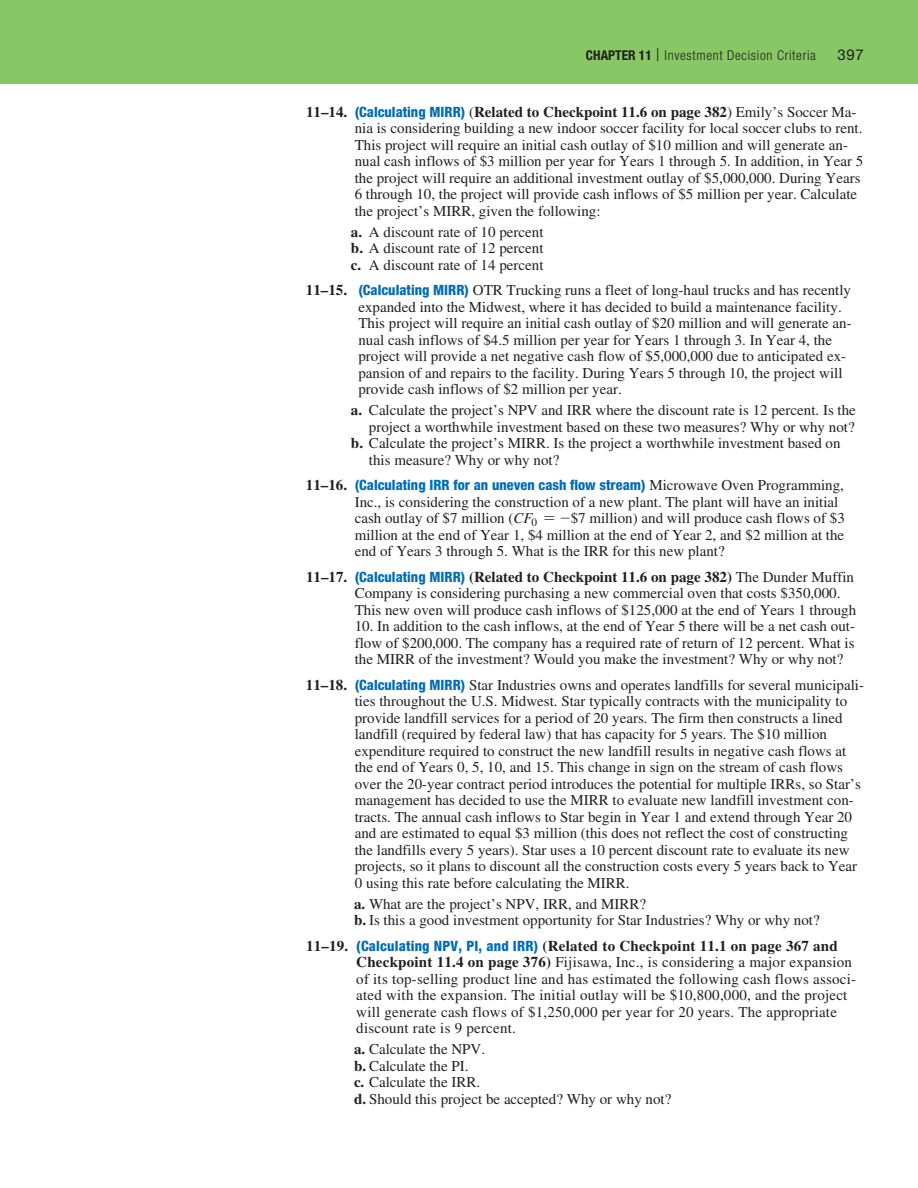
<style>
.page{position:relative;width:918px;height:1188px;background:#fff}
.page>*{position:absolute;margin:0;border:0;box-sizing:border-box;transform-origin:0 0}
.t1{font:15px/16.5px "Times LT Pro";color:#231f20}
.t2{font:15px "Helvetica Neue LTW1 G";color:#231f20}
.t3{font:800 condensed 14.25px "Helvetica Neue LTW1 G";color:#006cb7}
.t4{font:300 condensed 13.5px "Helvetica Neue LTW1 G";letter-spacing:.05em;color:#231f20}
.s1{font-weight:700}
.s2{font-size:18px}
.s3{font-family:"Helvetica Neue LTW1 G";font-weight:800;font-stretch:condensed;font-size:14.25px;color:#006cb7}
.s4{font-family:"Times LT Pro";font-weight:700;font-stretch:normal;font-size:15px;color:#231f20}
.s5{font-family:"Times LT Pro";font-weight:400;font-stretch:normal;font-size:15px;color:#231f20}
.s6{font-style:italic}
.s7{font-family:"Pearson MATHPRO08"}
.s8{font-family:"Pearson MATHPRO02"}
</style>
<div class="page">
<div style="left:0;top:0;width:918px;height:84px;background:#87c765"></div>
<p class="t4" style="left:586px;top:47px;width:232px"><span class="s1">CHAPTER 11</span> <span class="s2">|</span> Investment Decision Criteria</p>
<p class="t2" style="left:837px;top:45px;width:28px">397</p>
<p class="t1" style="left:355px;top:103px;width:510px;text-indent:-49px"><span class="s1">11–14.</span> <span class="s3">(Calculating MIRR)</span> (<span class="s1">Related to Checkpoint 11.6 on page 382</span>) Emily’s Soccer Ma&shy;nia is considering building a new indoor soccer facility for local soccer clubs to rent.<br>This project will require an initial cash outlay of $10 million and will generate an&shy;nual cash inflows of $3 million per year for Years 1 through 5. In addition, in Year 5 the project will require an additional investment outlay of $5,000,000. During Years 6 through 10, the project will provide cash inflows of $5 million per year. Calculate the project’s MIRR, given the following:</p>
<p class="t1" style="left:351px;top:223px;width:194px;text-align:justify"><span class="s1">a.</span> A discount rate of 10 percent <span class="s1">b.</span> A discount rate of 12 percent <span class="s1">c.</span> A discount rate of 14 percent</p>
<p class="t1" style="left:358px;top:282px;width:495px;text-indent:-52px"><span class="s1">11–15.</span> <span class="s3">(Calculating MIRR)</span> OTR Trucking runs a fleet of long-haul trucks and has recently expanded into the Midwest, where it has decided to build a maintenance facility.<br>This project will require an initial cash outlay of $20 million and will generate an&shy;nual cash inflows of $4.5 million per year for Years 1 through 3. In Year 4, the project will provide a net negative cash flow of $5,000,000 due to anticipated ex&shy;pansion of and repairs to the facility. During Years 5 through 10, the project will provide cash inflows of $2 million per year.</p>
<p class="t1" style="left:351px;top:402px;width:506px"><span class="s1">a.</span> Calculate the project’s NPV and IRR where the discount rate is 12 percent. Is the</p>
<p class="t1" style="left:369px;top:418px;width:487px">project a worthwhile investment based on these two measures? Why or why not?</p>
<p class="t1" style="left:351px;top:435px;width:491px"><span class="s1">b.</span> Calculate the project’s MIRR. Is the project a worthwhile investment based on</p>
<p class="t1" style="left:369px;top:451px;width:192px">this measure? Why or why not?</p>
<p class="t3" style="left:306px;top:476px;width:539px"><span class="s4">11–16.</span> (Calculating IRR for an uneven cash flow stream) <span class="s5">Microwave Oven Programming,</span></p>
<p class="t1" style="left:355px;top:493px;width:492px">Inc., is considering the construction of a new plant. The plant will have an initial cash outlay of $7 million (<span class="s6">CF</span><sub>0</sub> <span class="s7">=</span> <span class="s8">-</span>$7 million) and will produce cash flows of $3 million at the end of Year 1, $4 million at the end of Year 2, and $2 million at the end of Years 3 through 5. What is the IRR for this new plant?</p>
<p class="t1" style="left:355px;top:568px;width:503px;text-indent:-49px"><span class="s1">11–17.</span> <span class="s3">(Calculating MIRR)</span> <span class="s1">(Related to Checkpoint 11.6 on page 382)</span> The Dunder Muffin<br>Company is considering purchasing a new commercial oven that costs $350,000.<br>This new oven will produce cash inflows of $125,000 at the end of Years 1 through</p>
<p class="t1" style="left:355px;top:618px;width:502px;text-align:justify">10. In addition to the cash inflows, at the end of Year 5 there will be a net cash out&shy;flow of $200,000. The company has a required rate of return of 12 percent. What is the MIRR of the investment? Would you make the investment? Why or why not?</p>
<p class="t1" style="left:355px;top:676px;width:511px;text-indent:-49px"><span class="s1">11–18.</span> <span class="s3">(Calculating MIRR)</span> Star Industries owns and operates landfills for several municipali&shy;ties throughout the U.S. Midwest. Star typically contracts with the municipality to provide landfill services for a period of 20 years. The firm then constructs a lined landfill (required by federal law) that has capacity for 5 years. The $10 million expenditure required to construct the new landfill results in negative cash flows at the end of Years 0, 5, 10, and 15. This change in sign on the stream of cash flows over the 20-year contract period introduces the potential for multiple IRRs, so Star’s management has decided to use the MIRR to evaluate new landfill investment con&shy;tracts. The annual cash inflows to Star begin in Year 1 and extend through Year 20 and are estimated to equal $3 million (this does not reflect the cost of constructing the landfills every 5 years). Star uses a 10 percent discount rate to evaluate its new projects, so it plans to discount all the construction costs every 5 years back to Year 0 using this rate before calculating the MIRR.</p>
<p class="t1" style="left:354px;top:895px;width:467px"><span class="s1">a.</span> What are the project’s NPV, IRR, and MIRR?<br><span class="s1">b.</span> Is this a good investment opportunity for Star Industries? Why or why not?</p>
<p class="t1" style="left:356px;top:937px;width:501px;text-indent:-50px"><span class="s1">11–19.</span> <span class="s3">(Calculating NPV, PI, and IRR)</span> <span class="s1">(Related to Checkpoint 11.1 on page 367 and Checkpoint 11.4 on page 376)</span> Fijisawa, Inc., is considering a major expansion of its top-selling product line and has estimated the following cash flows associ&shy;ated with the expansion. The initial outlay will be $10,800,000, and the project will generate cash flows of $1,250,000 per year for 20 years. The appropriate discount rate is 9 percent.</p>
<p class="t1" style="left:354px;top:1041px;width:319px"><span class="s1">a.</span> Calculate the NPV.<br><span class="s1">b.</span> Calculate the PI.<br><span class="s1">c.</span> Calculate the IRR.<br><span class="s1">d.</span> Should this project be accepted? Why or why not?</p>
</div>
